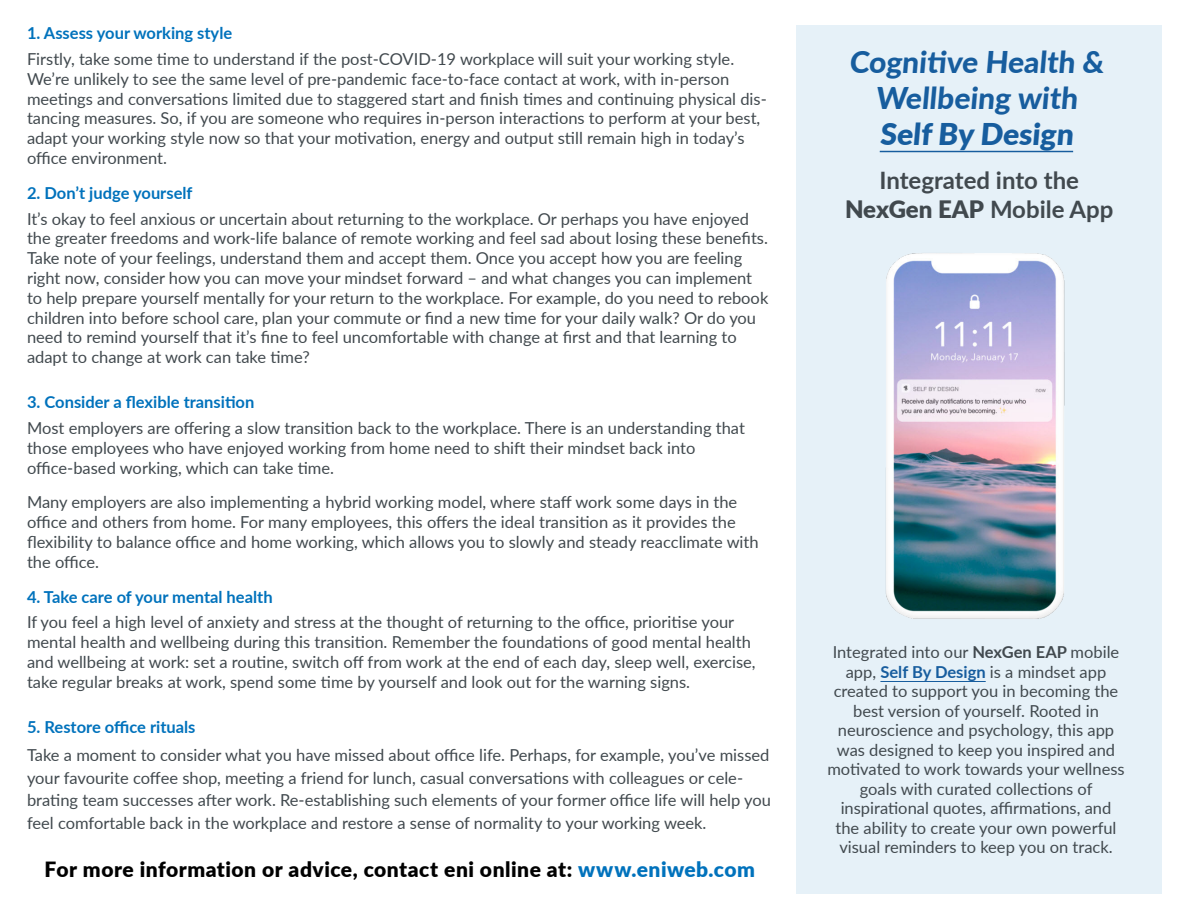
<style>
.page{position:relative;width:1188px;height:918px;background:#fff}
.page>*{position:absolute;margin:0;border:0;box-sizing:border-box;transform-origin:0 0}
.t1{font:800 30px "Lato";color:#175d9e}
.t2{font:900 30px "Lato";color:#175d9e}
.t3{font:900 24px "Lato";letter-spacing:-.005em;color:#41494e}
.t4{font:700 24px "Lato";letter-spacing:-.005em;color:#41494e}
.t5{font:900 21px "Lato";letter-spacing:.025em;color:#000}
.t6{font:16.5px/19.8px "Lato";color:#41494e}
.t7{font:700 16.5px "Lato";color:#0072bc}
.s1{color:#0072bc}
.s2{font-weight:700}
.s3{font-weight:700;color:#175d9e}
</style>
<div class="page">
<div style="left:796px;top:26px;width:366px;height:868px;background:#e6f1f8"></div>
<hr style="left:880px;top:151px;width:193px;height:1px;background:#175d9e">
<img style="left:885px;top:253px;width:180px;height:366px">
<hr style="left:880px;top:681px;width:106px;height:1px;background:#175d9e">
<p class="t7" style="left:27px;top:21px;width:207px">1. Assess your working style</p>
<p class="t6" style="left:27px;top:48px;width:741px">Firstly, take some time to understand if the post-COVID-19 workplace will suit your working style.<br>We’re unlikely to see the same level of pre-pandemic face-to-face contact at work, with in-person meetings and conversations limited due to staggered start and finish times and continuing physical dis&shy;tancing measures. So, if you are someone who requires in-person interactions to perform at your best, adapt your working style now so that your motivation, energy and output still remain high in today’s office environment.</p>
<p class="t7" style="left:27px;top:181px;width:167px">2. Don’t judge yourself</p>
<p class="t6" style="left:27px;top:208px;width:743px">It’s okay to feel anxious or uncertain about returning to the workplace. Or perhaps you have enjoyed the greater freedoms and work-life balance of remote working and feel sad about losing these benefits.<br>Take note of your feelings, understand them and accept them. Once you accept how you are feeling right now, consider how you can move your mindset forward – and what changes you can implement to help prepare yourself mentally for your return to the workplace. For example, do you need to rebook children into before school care, plan your commute or find a new time for your daily walk? Or do you need to remind yourself that it’s fine to feel uncomfortable with change at first and that learning to adapt to change at work can take time?</p>
<p class="t7" style="left:27px;top:390px;width:229px">3. Consider a flexible transition</p>
<p class="t6" style="left:27px;top:417px;width:719px">Most employers are offering a slow transition back to the workplace. There is an understanding that those employees who have enjoyed working from home need to shift their mindset back into</p>
<p class="t6" style="left:27px;top:457px;width:309px">office-based working, which can take time.</p>
<p class="t6" style="left:27px;top:492px;width:733px">Many employers are also implementing a hybrid working model, where staff work some days in the office and others from home. For many employees, this offers the ideal transition as it provides the flexibility to balance office and home working, which allows you to slowly and steady reacclimate with the office.</p>
<p class="t7" style="left:27px;top:584px;width:247px">4. Take care of your mental health</p>
<p class="t6" style="left:27px;top:612px;width:730px">If you feel a high level of anxiety and stress at the thought of returning to the office, prioritise your mental health and wellbeing during this transition. Remember the foundations of good mental health and wellbeing at work: set a routine, switch off from work at the end of each day, sleep well, exercise, take regular breaks at work, spend some time by yourself and look out for the warning signs.</p>
<p class="t7" style="left:27px;top:715px;width:170px">5. Restore office rituals</p>
<p class="t6" style="left:27px;top:743px;width:746px;line-height:22.5px">Take a moment to consider what you have missed about office life. Perhaps, for example, you’ve missed your favourite coffee shop, meeting a friend for lunch, casual conversations with colleagues or cele&shy;brating team successes after work. Re-establishing such elements of your former office life will help you feel comfortable back in the workplace and restore a sense of normality to your working week.</p>
<p class="t5" style="left:44px;top:853px;width:712px">For more information or advice, contact eni online at: <span class="s1">www.eniweb.com</span></p>
<p class="t1" style="left:849px;top:39px;width:260px">Cognitive Health &amp;</p>
<p class="t1" style="left:875px;top:75px;width:207px">Wellbeing with</p>
<p class="t2" style="left:880px;top:111px;width:199px">Self By Design</p>
<p class="t4" style="left:879px;top:162px;width:201px">Integrated into the</p>
<p class="t3" style="left:845px;top:191px;width:270px">NexGen EAP <span class="s2">Mobile App</span></p>
<p class="t6" style="left:833px;top:642px;width:288px;text-align:center">Integrated into our <span class="s2">NexGen EAP</span> mobile app, <span class="s3">Self By Design</span> is a mindset app</p>
<p class="t6" style="left:834px;top:681px;width:286px;text-align:center">created to support you in becoming the best version of yourself. Rooted in</p>
<p class="t6" style="left:827px;top:720px;width:299px;text-align:center">neuroscience and psychology, this app was designed to keep you inspired and motivated to work towards your wellness goals with curated collections of</p>
<p class="t6" style="left:841px;top:798px;width:272px">inspirational quotes, affirmations, and</p>
<p class="t6" style="left:836px;top:817px;width:282px">the ability to create your own powerful visual reminders to keep you on track.</p>
</div>
